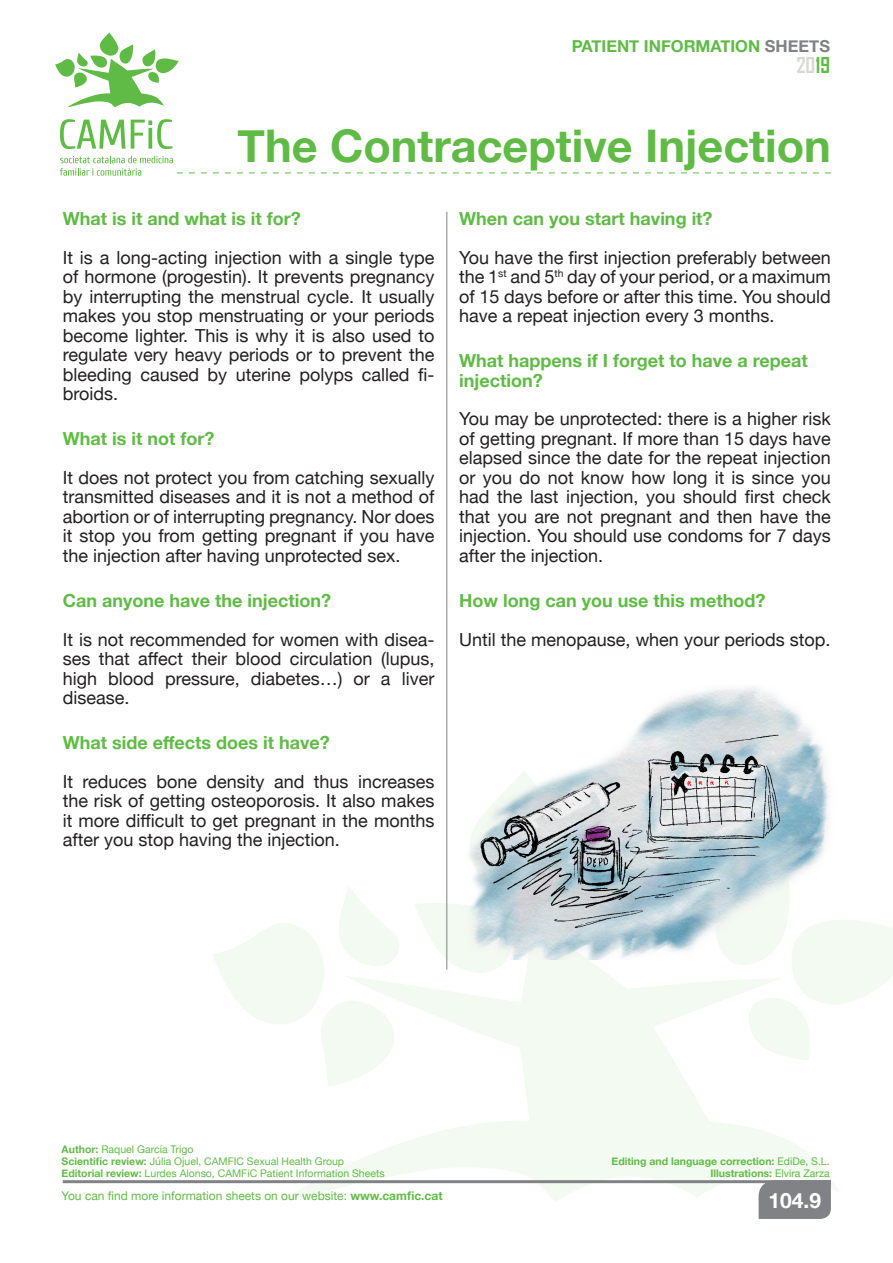
<style>
.page{position:relative;width:893px;height:1263px;background:#fff}
.page>*{position:absolute;margin:0;border:0;box-sizing:border-box;transform-origin:0 0}
.Titulo{font:700 45px "Helvetica Neue";color:#60bb46}
.t1{font:700 21px "Helvetica Neue";color:#fff}
.t2{font:700 21px "Agency FB";color:#d7d7d4}
.Galerada{font:18px/19.5px "Helvetica Neue";color:#231f20;text-align:justify}
.Titulillo{font:700 18px/19.5px "Helvetica Neue";color:#60bb46}
.t3{font:700 16.5px "Helvetica Neue";color:#60bb46}
.t4{font:12px "Helvetica Neue";color:#60bb46}
.t5{font:10.5px/12px "Helvetica Neue";color:#60bb46}
.t6{font:700 10.5px/12px "Helvetica Neue";color:#60bb46;text-align:right}
.s1{color:#808285}
.s2{color:#60bb46}
.s3{font-weight:700}
.s4{font-weight:400}
</style>
<div class="page">
<svg style="left:281px;top:979px;width:557px;height:223px;fill:#f3faf1"></svg>
<svg style="left:212px;top:887px;width:189px;height:200px"></svg>
<svg style="left:415px;top:770px;width:198px;height:209px"></svg>
<svg style="left:715px;top:920px;width:178px;height:140px"></svg>
<hr style="left:63px;top:1180px;width:768px;height:3px;background:#808285">
<div style="left:759px;top:1180px;width:72px;height:39px;background:#808285"></div>
<svg style="left:55px;top:33px;width:124px;height:74px"></svg>
<svg style="left:60px;top:156px;width:771px;height:20px"></svg>
<svg style="left:60px;top:119px;width:65px;height:30px"></svg>
<svg style="left:131px;top:119px;width:41px;height:30px"></svg>
<hr style="left:446px;top:212px;width:1px;height:757px;background:#808285">
<img style="left:459px;top:687px;width:386px;height:289px">
<p class="t3" style="left:572px;top:33px;width:260px">PATIENT INFORMATION <span class="s1">SHEETS</span></p>
<p class="t2" style="left:796px;top:52px;width:35px">20<span class="s2">19</span></p>
<p class="Titulo" style="left:238px;top:110px;width:595px">The Contraceptive Injection</p>
<p class="Titulillo" style="left:63px;top:209px;width:239px">What is it and what is it for?</p>
<p class="Galerada" style="left:63px;top:249px;width:373px">It is a long-acting injection with a single type of hormone (progestin). It prevents pregnancy by interrupting the menstrual cycle. It usually makes you stop menstruating or your periods become lighter. This is why it is also used to regulate very heavy periods or to prevent the bleeding caused by uterine polyps called fi&shy;broids.</p>
<p class="Titulillo" style="left:63px;top:430px;width:153px">What is it not for?</p>
<p class="Galerada" style="left:63px;top:469px;width:373px">It does not protect you from catching sexually transmitted diseases and it is not a method of abortion or of interrupting pregnancy. Nor does it stop you from getting pregnant if you have the injection after having unprotected sex.</p>
<p class="Titulillo" style="left:63px;top:591px;width:270px">Can anyone have the injection?</p>
<p class="Galerada" style="left:63px;top:630px;width:373px">It is not recommended for women with disea&shy;ses that affect their blood circulation (lupus, high blood pressure, diabetes…) or a liver disease.</p>
<p class="Titulillo" style="left:63px;top:733px;width:269px">What side effects does it have?</p>
<p class="Galerada" style="left:63px;top:773px;width:373px">It reduces bone density and thus increases the risk of getting osteoporosis. It also makes it more difficult to get pregnant in the months after you stop having the injection.</p>
<p class="Titulillo" style="left:459px;top:209px;width:255px">When can you start having it?</p>
<p class="Galerada" style="left:459px;top:249px;width:373px">You have the first injection preferably between the 1<sup>st</sup> and 5<sup>th</sup> day of your period, or a maximum of 15 days before or after this time. You should have a repeat injection every 3 months.</p>
<p class="Titulillo" style="left:459px;top:352px;width:350px">What happens if I forget to have a repeat injection?</p>
<p class="Galerada" style="left:459px;top:410px;width:373px">You may be unprotected: there is a higher risk of getting pregnant. If more than 15 days have elapsed since the date for the repeat injection or you do not know how long it is since you had the last injection, you should first check that you are not pregnant and then have the injection. You should use condoms for 7 days after the injection.</p>
<p class="Titulillo" style="left:459px;top:591px;width:308px">How long can you use this method?</p>
<p class="Galerada" style="left:459px;top:630px;width:373px">Until the menopause, when your periods stop.</p>
<p class="t5" style="left:62px;top:1143px;width:324px"><span class="s3">Author:</span> Raquel García Trigo<br><span class="s3">Scientific review:</span> Júlia Ojuel, CAMFIC Sexual Health Group<br><span class="s3">Editorial review:</span> Lurdes Alonso, CAMFiC Patient Information Sheets</p>
<p class="t4" style="left:62px;top:1187px;width:382px">You can find more information sheets on our website: <span class="s3">www.camfic.cat</span></p>
<p class="t6" style="left:612px;top:1155px;width:220px">Editing and language correction: <span class="s4">EdiDe, S.L.<br></span>Illustrations: <span class="s4">Elvira Zarza</span></p>
<p class="t1" style="left:768px;top:1183px;width:54px">104.9</p>
</div>
